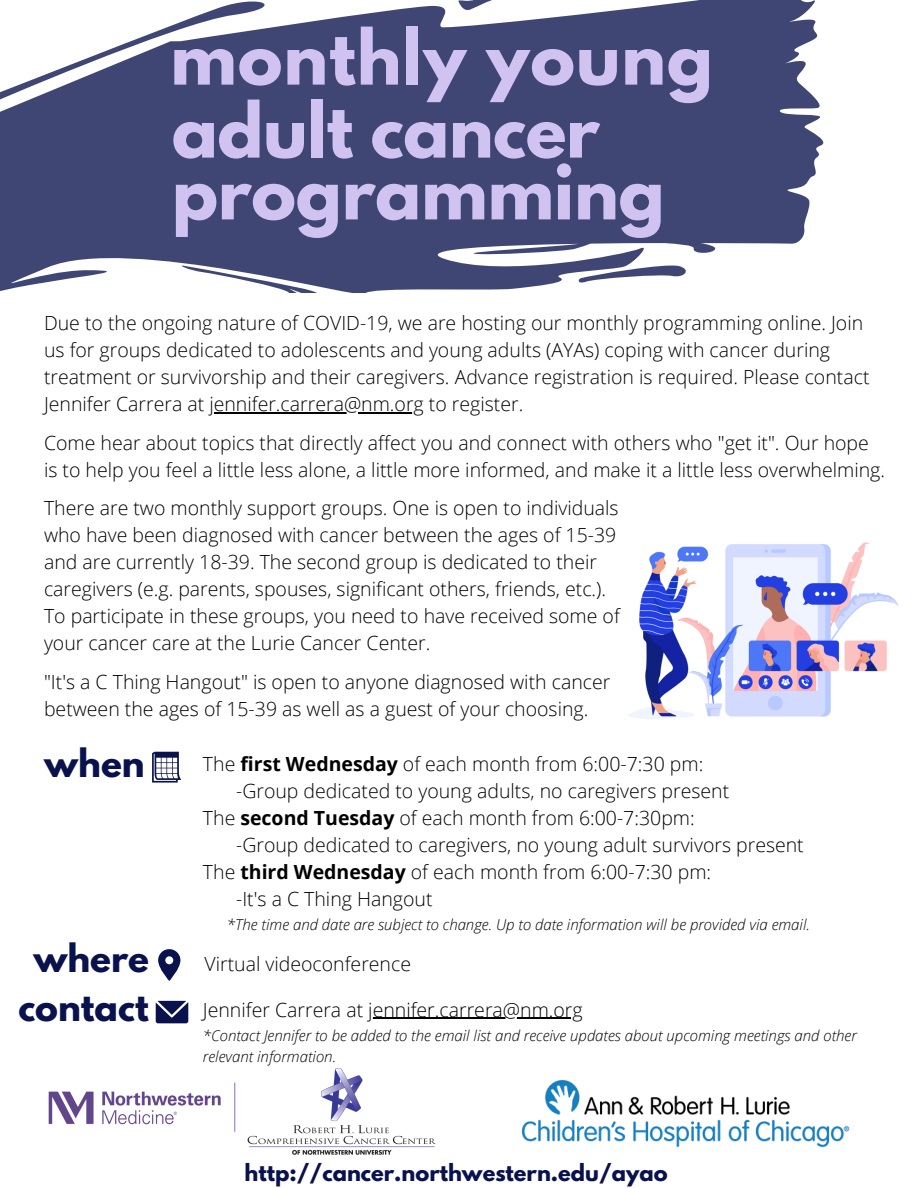
<style>
.page{position:relative;width:918px;height:1188px;background:#fff}
.page>*{position:absolute;margin:0;border:0;box-sizing:border-box;transform-origin:0 0}
.t1{font:700 67.5px "League Spartan";color:#d0c3f1}
.t2{font:700 34.5px "League Spartan";color:#09124d}
.t3{font:700 21px "League Spartan";color:#09124d}
.t4{font:300 19.5px/27px "Open Sans";color:#000}
.t5{font:italic 300 15px/20.2px "Open Sans";color:#000}
.s1{font-weight:700}
</style>
<div class="page">
<svg style="left:0;top:0;width:823px;height:292px;background:#575d85"></svg>
<svg style="left:0;top:0;width:290px;height:114px"></svg>
<svg style="left:457px;top:0;width:51px;height:12px"></svg>
<svg style="left:577px;top:263px;width:115px;height:22px"></svg>
<svg style="left:178px;top:265px;width:145px;height:27px"></svg>
<img style="left:48px;top:1069px;width:388px;height:85px">
<hr style="left:209px;top:412px;width:215px;height:1px;background:#000">
<svg style="left:156px;top:1001px;width:32px;height:22px"></svg>
<svg style="left:158px;top:949px;width:22px;height:32px"></svg>
<svg style="left:152px;top:752px;width:29px;height:31px"></svg>
<img style="left:628px;top:542px;width:270px;height:177px">
<img style="left:521px;top:1079px;width:329px;height:69px">
<hr style="left:368px;top:1018px;width:215px;height:1px;background:#000">
<p class="t1" style="left:170px;top:24px;width:544px">monthly young</p>
<p class="t1" style="left:172px;top:97px;width:429px">adult cancer</p>
<p class="t1" style="left:172px;top:159px;width:494px">programming</p>
<p class="t4" style="left:44px;top:309px;width:827px">Due to the ongoing nature of COVID-19, we are hosting our monthly programming online. Join us for groups dedicated to adolescents and young adults (AYAs) coping with cancer during treatment or survivorship and their caregivers. Advance registration is required. Please contact Jennifer Carrera at jennifer.carrera@nm.org to register.</p>
<p class="t4" style="left:44px;top:429px;width:843px">Come hear about topics that directly affect you and connect with others who "get it". Our hope is to help you feel a little less alone, a little more informed, and make it a little less overwhelming.</p>
<p class="t4" style="left:44px;top:494px;width:577px">There are two monthly support groups. One is open to individuals who have been diagnosed with cancer between the ages of 15-39 and are currently 18-39. The second group is dedicated to their caregivers (e.g. parents, spouses, significant others, friends, etc.).<br>To participate in these groups, you need to have received some of your cancer care at the Lurie Cancer Center.</p>
<p class="t4" style="left:44px;top:668px;width:568px">"It's a C Thing Hangout" is open to anyone diagnosed with cancer between the ages of 15-39 as well as a guest of your choosing.</p>
<p class="t2" style="left:44px;top:746px;width:102px">when</p>
<p class="t2" style="left:34px;top:941px;width:117px">where</p>
<p class="t2" style="left:18px;top:989px;width:132px">contact</p>
<p class="t4" style="left:203px;top:750px;width:502px">The <span class="s1">first Wednesday</span> of each month from 6:00-7:30 pm:</p>
<p class="t4" style="left:236px;top:777px;width:495px">-Group dedicated to young adults, no caregivers present</p>
<p class="t4" style="left:203px;top:804px;width:493px">The <span class="s1">second Tuesday</span> of each month from 6:00-7:30pm:</p>
<p class="t4" style="left:236px;top:831px;width:569px">-Group dedicated to caregivers, no young adult survivors present</p>
<p class="t4" style="left:203px;top:858px;width:510px">The <span class="s1">third Wednesday</span> of each month from 6:00-7:30 pm:</p>
<p class="t4" style="left:236px;top:885px;width:198px">-It's a C Thing Hangout</p>
<p class="t5" style="left:227px;top:914px;width:585px">*The time and date are subject to change. Up to date information will be provided via email.</p>
<p class="t4" style="left:204px;top:950px;width:208px">Virtual videoconference</p>
<p class="t4" style="left:203px;top:996px;width:381px">Jennifer Carrera at jennifer.carrera@nm.org</p>
<p class="t5" style="left:203px;top:1026px;width:655px">*Contact Jennifer to be added to the email list and receive updates about upcoming meetings and other relevant information.</p>
<p class="t3" style="left:245px;top:1162px;width:425px">http://cancer.northwestern.edu/ayao</p>
</div>
